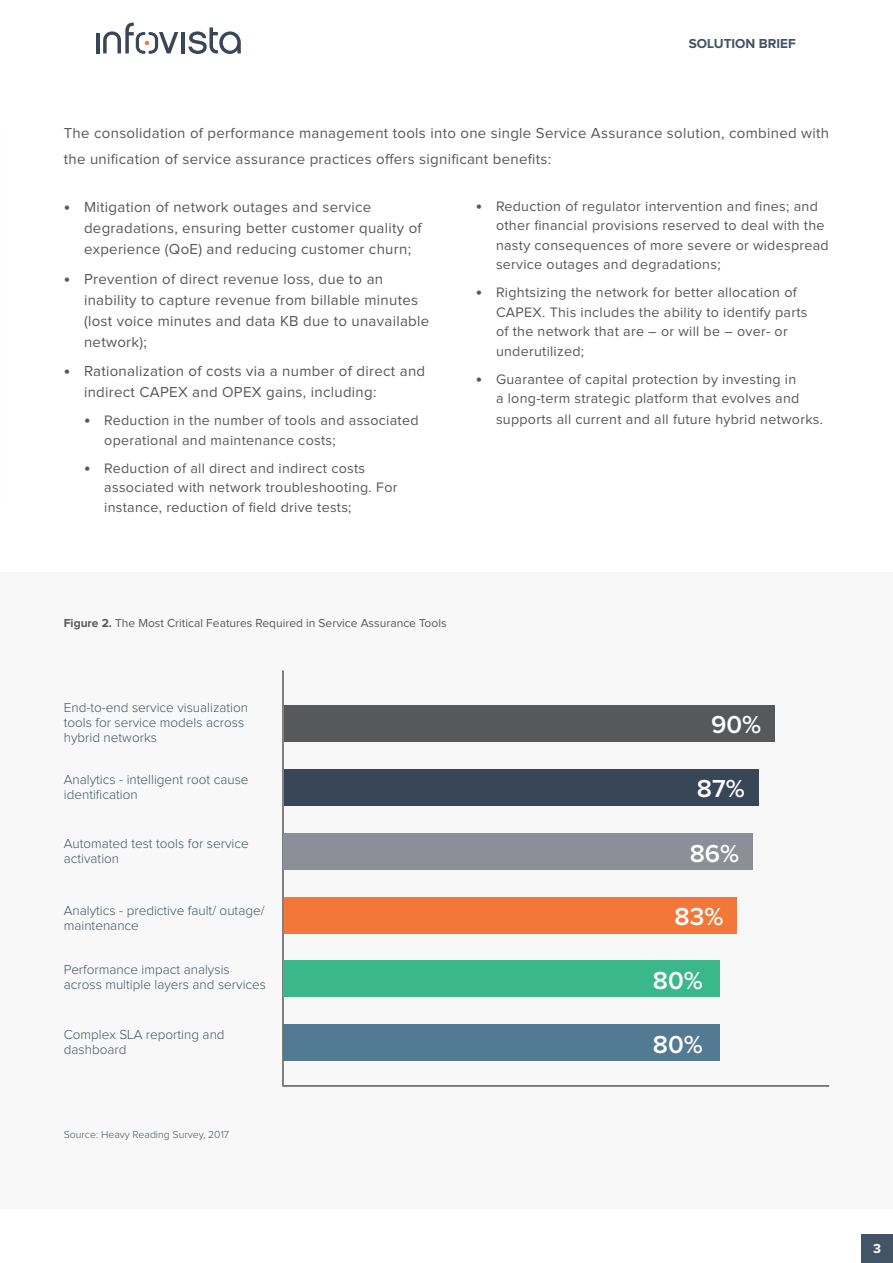
<style>
.page{position:relative;width:893px;height:1263px;background:#fff}
.page>*{position:absolute;margin:0;border:0;box-sizing:border-box;transform-origin:0 0}
.t1{font:600 25.5px "Proxima Nova";color:#fff}
.t2{font:15px/21px "Proxima Nova";letter-spacing:.02em;color:#57585a}
.t3{font:14.25px/19.5px "Proxima Nova";letter-spacing:.02em;color:#57585a}
.t4{font:300 13.5px/15px "Proxima Nova";color:#425465}
.t5{font:700 13.5px "Proxima Nova";color:#425465}
.t6{font:700 13.5px "Proxima Nova";color:#fff}
.t7{font:12px "Proxima Nova";color:#57585a}
.t8{font:300 10.5px "Proxima Nova";color:#425465}
.s1{font-weight:700;font-size:18px}
.s2{font-weight:700}
</style>
<div class="page">
<div style="left:0;top:572px;width:893px;height:637px;background:#f8f8f8"></div>
<hr style="left:282px;top:670px;width:2px;height:415px;background:#57585a">
<hr style="left:282px;top:1085px;width:547px;height:2px;background:#57585a">
<div style="left:284px;top:1025px;width:436px;height:36px;background:#537a93"></div>
<div style="left:284px;top:961px;width:436px;height:36px;background:#3bb78c"></div>
<div style="left:284px;top:897px;width:452px;height:36px;background:#f37739"></div>
<div style="left:284px;top:834px;width:469px;height:36px;background:#8d8f98"></div>
<div style="left:284px;top:769px;width:474px;height:36px;background:#394657"></div>
<div style="left:284px;top:705px;width:491px;height:36px;background:#57585a"></div>
<div style="left:861px;top:1234px;width:32px;height:29px;background:#425465"></div>
<hr style="left:96px;top:33px;width:3px;height:20px;background:#394657">
<hr style="left:182px;top:32px;width:3px;height:21px;background:#394657">
<svg style="left:188px;top:27px;width:53px;height:27px"></svg>
<svg style="left:103px;top:22px;width:75px;height:32px"></svg>
<p class="t5" style="left:689px;top:38px;width:109px">SOLUTION BRIEF</p>
<p class="t2" style="left:64px;top:121px;width:767px;line-height:25.5px">The consolidation of performance management tools into one single Service Assurance solution, combined with the unification of service assurance practices offers significant benefits:</p>
<p class="t2" style="left:84px;top:198px;width:339px;text-indent:-20px"><span class="s1">•</span> Mitigation of network outages and service degradations, ensuring better customer quality of experience (QoE) and reducing customer churn;</p>
<p class="t2" style="left:84px;top:269px;width:347px;text-indent:-20px"><span class="s1">•</span> Prevention of direct revenue loss, due to an inability to capture revenue from billable minutes (lost voice minutes and data KB due to unavailable network);</p>
<p class="t2" style="left:84px;top:362px;width:343px;text-indent:-20px"><span class="s1">•</span> Rationalization of costs via a number of direct and indirect CAPEX and OPEX gains, including:</p>
<p class="t3" style="left:104px;top:412px;width:316px;text-indent:-20px"><span class="s1">•</span> Reduction in the number of tools and associated operational and maintenance costs;</p>
<p class="t3" style="left:104px;top:459px;width:295px;text-indent:-20px"><span class="s1">•</span> Reduction of all direct and indirect costs associated with network troubleshooting. For instance, reduction of field drive tests;</p>
<p class="t3" style="left:496px;top:197px;width:334px;text-indent:-20px"><span class="s1">•</span> Reduction of regulator intervention and fines; and other financial provisions reserved to deal with the nasty consequences of more severe or widespread service outages and degradations;</p>
<p class="t3" style="left:496px;top:284px;width:313px;text-indent:-20px"><span class="s1">•</span> Rightsizing the network for better allocation of CAPEX. This includes the ability to identify parts of the network that are – or will be – over- or underutilized;</p>
<p class="t3" style="left:476px;top:370px;width:325px;text-align:right"><span class="s1">•</span> Guarantee of capital protection by investing in a long-term strategic platform that evolves and</p>
<p class="t3" style="left:496px;top:411px;width:329px">supports all current and all future hybrid networks.</p>
<p class="t7" style="left:64px;top:618px;width:384px"><span class="s2">Figure 2.</span> The Most Critical Features Required in Service Assurance Tools</p>
<p class="t4" style="left:64px;top:701px;width:186px">End-to-end service visualization tools for service models across hybrid networks</p>
<p class="t4" style="left:64px;top:772px;width:186px">Analytics - intelligent root cause identification</p>
<p class="t4" style="left:64px;top:837px;width:186px">Automated test tools for service activation</p>
<p class="t4" style="left:64px;top:904px;width:202px">Analytics - predictive fault/ outage/ maintenance</p>
<p class="t4" style="left:64px;top:962px;width:204px">Performance impact analysis across multiple layers and services</p>
<p class="t4" style="left:64px;top:1028px;width:162px">Complex SLA reporting and dashboard</p>
<p class="t8" style="left:64px;top:1129px;width:167px">Source: Heavy Reading Survey, 2017</p>
<h1 class="t1" style="left:711px;top:713px;width:52px">90%</h1>
<h1 class="t1" style="left:697px;top:777px;width:49px">87%</h1>
<h1 class="t1" style="left:690px;top:842px;width:51px">86%</h1>
<h1 class="t1" style="left:674px;top:905px;width:50px">83%</h1>
<h1 class="t1" style="left:653px;top:969px;width:51px">80%</h1>
<h1 class="t1" style="left:653px;top:1033px;width:51px">80%</h1>
<p class="t6" style="left:873px;top:1242px;width:9px">3</p>
</div>
